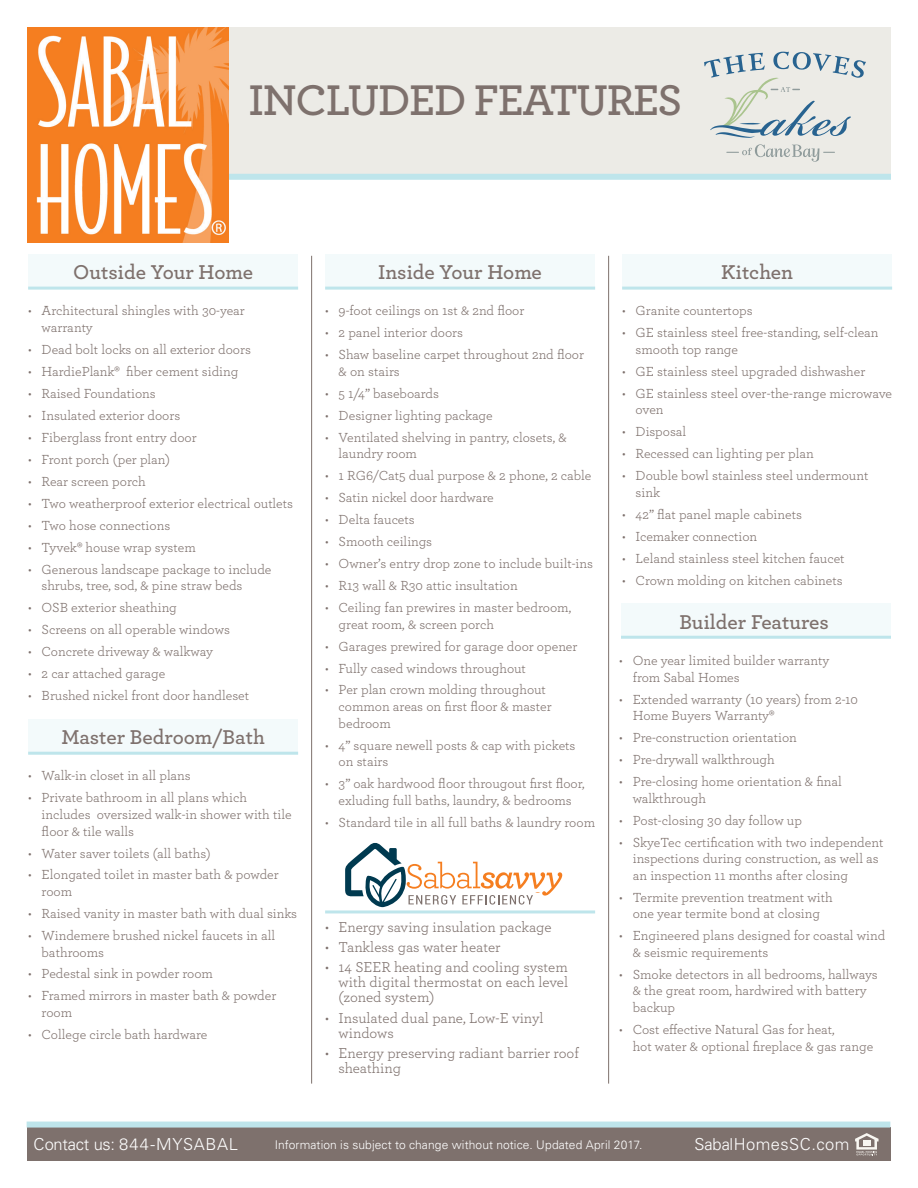
<style>
.page{position:relative;width:918px;height:1188px;background:#fff}
.page>*{position:absolute;margin:0;border:0;box-sizing:border-box;transform-origin:0 0}
.t1{font:600 45px "Archer";letter-spacing:-.03em;color:#7e716d}
.t2{font:600 21px "Archer";color:#7e716d}
.t3{font:300 16.5px "Univers LT";letter-spacing:.025em;color:#fff}
.t4{font:15px/15px "Archer";color:#7e716d}
.t5{font:13.8px/16.5px "Archer";color:#7e716d}
.t6{font:300 12px "Univers LT";letter-spacing:.01em;color:#fff}
</style>
<div class="page">
<div style="left:28px;top:254px;width:270px;height:33px;background:#f3fafb"></div>
<hr style="left:28px;top:287px;width:270px;height:3px;background:#bee5eb">
<div style="left:325px;top:254px;width:270px;height:33px;background:#f3fafb"></div>
<hr style="left:325px;top:287px;width:270px;height:3px;background:#bee5eb">
<hr style="left:311px;top:256px;width:1px;height:828px;background:#7e716d">
<hr style="left:608px;top:256px;width:1px;height:828px;background:#7e716d">
<div style="left:27px;top:1128px;width:863px;height:33px;background:#7e716d"></div>
<div style="left:27px;top:27px;width:864px;height:147px;background:#ecebe6"></div>
<div style="left:27px;top:174px;width:864px;height:6px;border:3px solid #bee5eb"></div>
<img style="left:27px;top:27px;width:202px;height:216px">
<svg style="left:726px;top:144px;width:109px;height:18px"></svg>
<svg style="left:704px;top:52px;width:162px;height:86px"></svg>
<svg style="left:855px;top:1133px;width:24px;height:22px"></svg>
<div style="left:27px;top:1122px;width:863px;height:6px;border:3px solid #bee5eb"></div>
<div style="left:621px;top:603px;width:270px;height:33px;background:#f3fafb"></div>
<hr style="left:621px;top:636px;width:270px;height:3px;background:#bee5eb">
<div style="left:622px;top:254px;width:270px;height:33px;background:#f3fafb"></div>
<hr style="left:622px;top:287px;width:270px;height:3px;background:#bee5eb">
<div style="left:28px;top:719px;width:270px;height:33px;background:#f3fafb"></div>
<hr style="left:28px;top:752px;width:270px;height:3px;background:#bee5eb">
<hr style="left:325px;top:910px;width:270px;height:3px;background:#bee5eb">
<svg style="left:345px;top:843px;width:217px;height:64px"></svg>
<p class="t1" style="left:249px;top:66px;width:435px">INCLUDED FEATURES</p>
<p class="t2" style="left:73px;top:256px;width:181px">Outside Your Home</p>
<p class="t5" style="left:42px;top:302px;width:205px;text-indent:-14px">• Architectural shingles with 30-year warranty</p>
<p class="t5" style="left:28px;top:340px;width:224px">• Dead bolt locks on all exterior doors</p>
<p class="t5" style="left:28px;top:362px;width:212px">• HardiePlank® fiber cement siding</p>
<p class="t5" style="left:28px;top:384px;width:129px">• Raised Foundations</p>
<p class="t5" style="left:28px;top:406px;width:154px">• Insulated exterior doors</p>
<p class="t5" style="left:28px;top:428px;width:170px">• Fiberglass front entry door</p>
<p class="t5" style="left:28px;top:450px;width:144px">• Front porch (per plan)</p>
<p class="t5" style="left:28px;top:472px;width:119px">• Rear screen porch</p>
<p class="t5" style="left:28px;top:494px;width:266px">• Two weatherproof exterior electrical outlets</p>
<p class="t5" style="left:28px;top:516px;width:144px">• Two hose connections</p>
<p class="t5" style="left:28px;top:538px;width:169px">• Tyvek® house wrap system</p>
<p class="t5" style="left:42px;top:560px;width:231px;text-indent:-14px">• Generous landscape package to include shrubs, tree, sod, &amp; pine straw beds</p>
<p class="t5" style="left:28px;top:599px;width:150px">• OSB exterior sheathing</p>
<p class="t5" style="left:28px;top:621px;width:203px">• Screens on all operable windows</p>
<p class="t5" style="left:28px;top:642px;width:186px">• Concrete driveway &amp; walkway</p>
<p class="t5" style="left:28px;top:664px;width:139px">• 2 car attached garage</p>
<p class="t5" style="left:28px;top:686px;width:223px">• Brushed nickel front door handleset</p>
<p class="t2" style="left:61px;top:721px;width:205px">Master Bedroom/Bath</p>
<p class="t5" style="left:28px;top:767px;width:164px">• Walk-in closet in all plans</p>
<p class="t5" style="left:42px;top:789px;width:252px;text-indent:-14px">• Private bathroom in all plans which includes oversized walk-in shower with tile floor &amp; tile walls</p>
<p class="t5" style="left:28px;top:844px;width:184px">• Water saver toilets (all baths)</p>
<p class="t5" style="left:42px;top:866px;width:239px;text-indent:-14px">• Elongated toilet in master bath &amp; powder room</p>
<p class="t5" style="left:28px;top:904px;width:271px">• Raised vanity in master bath with dual sinks</p>
<p class="t5" style="left:42px;top:926px;width:235px;text-indent:-14px">• Windemere brushed nickel faucets in all bathrooms</p>
<p class="t5" style="left:28px;top:965px;width:186px">• Pedestal sink in powder room</p>
<p class="t5" style="left:42px;top:987px;width:236px;text-indent:-14px">• Framed mirrors in master bath &amp; powder room</p>
<p class="t5" style="left:28px;top:1025px;width:181px">• College circle bath hardware</p>
<p class="t2" style="left:378px;top:256px;width:165px">Inside Your Home</p>
<p class="t5" style="left:325px;top:302px;width:201px">• 9-foot ceilings on 1st &amp; 2nd floor</p>
<p class="t5" style="left:325px;top:324px;width:139px">• 2 panel interior doors</p>
<p class="t5" style="left:339px;top:346px;width:247px;text-indent:-14px">• Shaw baseline carpet throughout 2nd floor &amp; on stairs</p>
<p class="t5" style="left:325px;top:384px;width:115px">• 5 1/4” baseboards</p>
<p class="t5" style="left:325px;top:406px;width:169px">• Designer lighting package</p>
<p class="t5" style="left:339px;top:428px;width:230px;text-indent:-14px">• Ventilated shelving in pantry, closets, &amp; laundry room</p>
<p class="t5" style="left:325px;top:467px;width:268px">• 1 RG6/Cat5 dual purpose &amp; 2 phone, 2 cable</p>
<p class="t5" style="left:325px;top:489px;width:170px">• Satin nickel door hardware</p>
<p class="t5" style="left:325px;top:511px;width:91px">• Delta faucets</p>
<p class="t5" style="left:325px;top:533px;width:109px">• Smooth ceilings</p>
<p class="t5" style="left:325px;top:555px;width:269px">• Owner’s entry drop zone to include built-ins</p>
<p class="t5" style="left:325px;top:577px;width:194px">• R13 wall &amp; R30 attic insultation</p>
<p class="t5" style="left:339px;top:599px;width:234px;text-indent:-14px">• Ceiling fan prewires in master bedroom, great room, &amp; screen porch</p>
<p class="t5" style="left:325px;top:637px;width:254px">• Garages prewired for garage door opener</p>
<p class="t5" style="left:325px;top:659px;width:202px">• Fully cased windows throughout</p>
<p class="t5" style="left:339px;top:681px;width:215px;text-indent:-14px">• Per plan crown molding throughout common areas on first floor &amp; master bedroom</p>
<p class="t5" style="left:339px;top:736px;width:238px;text-indent:-14px">• 4” square newell posts &amp; cap with pickets on stairs</p>
<p class="t5" style="left:325px;top:775px;width:261px;text-align:center">• 3” oak hardwood floor througout first floor, exluding full baths, laundry, &amp; bedrooms</p>
<p class="t5" style="left:325px;top:813px;width:272px">• Standard tile in all full baths &amp; laundry room</p>
<p class="t4" style="left:325px;top:918px;width:228px">• Energy saving insulation package</p>
<p class="t4" style="left:325px;top:939px;width:177px">• Tankless gas water heater</p>
<p class="t4" style="left:339px;top:959px;width:231px;text-align:justify;text-indent:-14px">• 14 SEER heating and cooling system with digital thermostat on each level (zoned system)</p>
<p class="t4" style="left:339px;top:1010px;width:206px;text-indent:-14px">• Insulated dual pane, Low-E vinyl windows</p>
<p class="t4" style="left:339px;top:1045px;width:242px;text-indent:-14px">• Energy preserving radiant barrier roof sheathing</p>
<p class="t2" style="left:721px;top:256px;width:74px">Kitchen</p>
<p class="t5" style="left:622px;top:302px;width:132px">• Granite countertops</p>
<p class="t5" style="left:636px;top:324px;width:245px;text-indent:-14px">• GE stainless steel free-standing, self-clean smooth top range</p>
<p class="t5" style="left:622px;top:362px;width:245px">• GE stainless steel upgraded dishwasher</p>
<p class="t5" style="left:636px;top:384px;width:258px;text-indent:-14px">• GE stainless steel over-the-range microwave oven</p>
<p class="t5" style="left:622px;top:423px;width:66px">• Disposal</p>
<p class="t5" style="left:622px;top:445px;width:193px">• Recessed can lighting per plan</p>
<p class="t5" style="left:636px;top:467px;width:234px;text-indent:-14px">• Double bowl stainless steel undermount sink</p>
<p class="t5" style="left:622px;top:505px;width:181px">• 42” flat panel maple cabinets</p>
<p class="t5" style="left:622px;top:527px;width:137px">• Icemaker connection</p>
<p class="t5" style="left:622px;top:549px;width:224px">• Leland stainless steel kitchen faucet</p>
<p class="t5" style="left:622px;top:571px;width:222px">• Crown molding on kitchen cabinets</p>
<p class="t2" style="left:680px;top:606px;width:151px">Builder Features</p>
<p class="t5" style="left:633px;top:652px;width:198px;text-indent:-14px">• One year limited builder warranty from Sabal Homes</p>
<p class="t5" style="left:633px;top:690px;width:227px;text-indent:-14px">• Extended warranty (10 years) from 2-10<br>Home Buyers Warranty®</p>
<p class="t5" style="left:619px;top:729px;width:179px">• Pre-construction orientation</p>
<p class="t5" style="left:619px;top:751px;width:157px">• Pre-drywall walkthrough</p>
<p class="t5" style="left:633px;top:773px;width:211px;text-indent:-14px">• Pre-closing home orientation &amp; final walkthrough</p>
<p class="t5" style="left:619px;top:811px;width:184px">• Post-closing 30 day follow up</p>
<p class="t5" style="left:633px;top:833px;width:252px;text-indent:-14px">• SkyeTec certification with two independent inspections during construction, as well as an inspection 11 months after closing</p>
<p class="t5" style="left:619px;top:888px;width:215px;text-align:center">• Termite prevention treatment with one year termite bond at closing</p>
<p class="t5" style="left:633px;top:927px;width:254px;text-indent:-14px">• Engineered plans designed for coastal wind &amp; seismic requirements</p>
<p class="t5" style="left:633px;top:965px;width:247px;text-indent:-14px">• Smoke detectors in all bedrooms, hallways &amp; the great room, hardwired with battery backup</p>
<p class="t5" style="left:633px;top:1020px;width:242px;text-indent:-14px">• Cost effective Natural Gas for heat,<br>hot water &amp; optional fireplace &amp; gas range</p>
<p class="t3" style="left:34px;top:1134px;width:206px">Contact us: 844-MYSABAL</p>
<p class="t6" style="left:275px;top:1138px;width:369px">Information is subject to change without notice. Updated April 2017.</p>
<p class="t3" style="left:694px;top:1134px;width:157px">SabalHomesSC.com</p>
</div>
